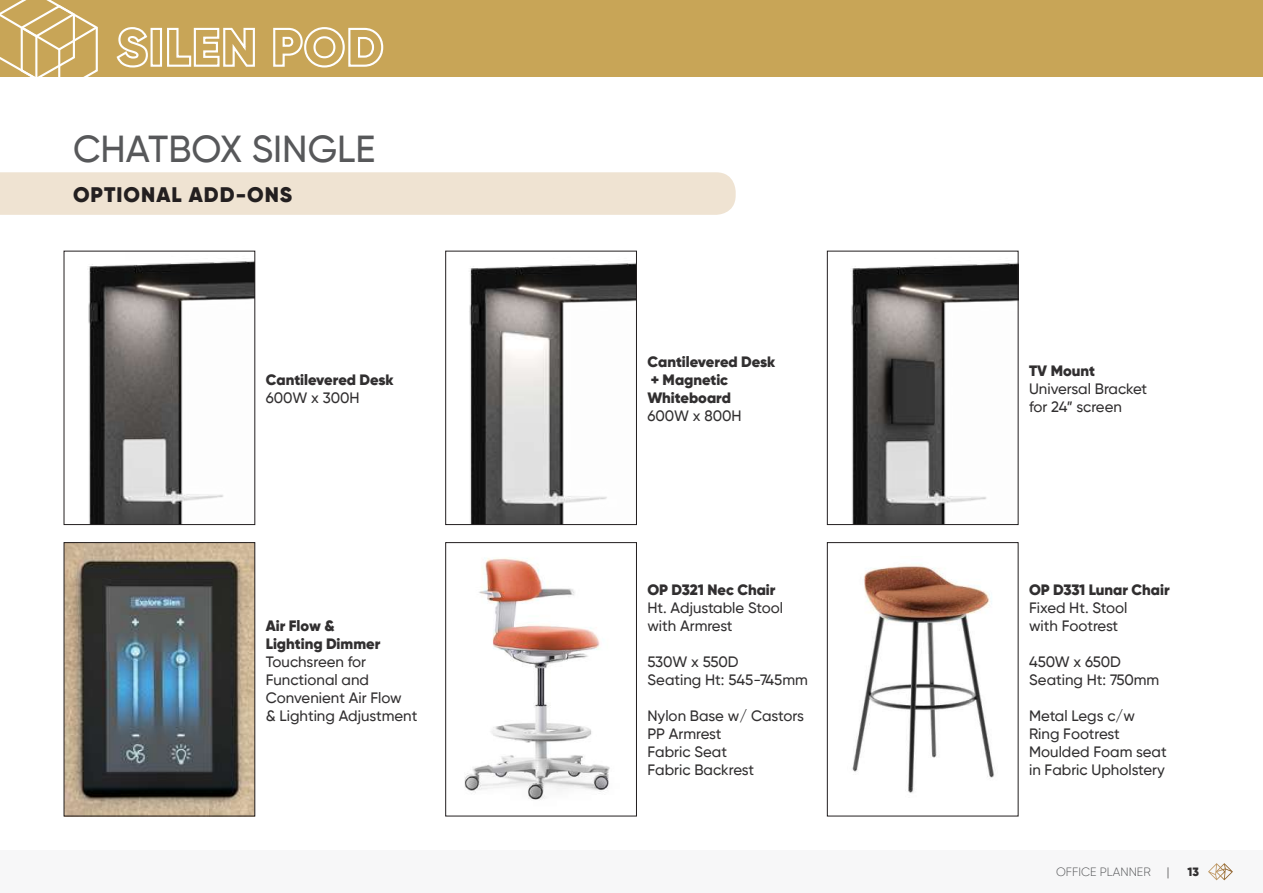
<style>
.page{position:relative;width:1263px;height:893px;background:#fff}
.page>*{position:absolute;margin:0;border:0;box-sizing:border-box;transform-origin:0 0}
.t1{font:500 37.5px "Gilroy";color:#57585a}
.t2{font:900 21px "Gilroy";letter-spacing:.05em;color:#231f20}
.t3{font:italic 20.85px "PP Object Sans";color:#000}
.t4{font:500 15px/18px "Gilroy";color:#312f30}
.t5{font:900 15px/18px "Gilroy";color:#312f30}
.t6{font:300 12px "Gilroy";color:#57585a}
.t7{font:900 12px "Gilroy";color:#312f30}
.t8{font:300 12px "Gilroy";color:#312f30}
</style>
<div class="page">
<div style="left:0;top:0;width:1263px;height:77px;background:#c8a557"></div>
<svg style="left:0;top:0;width:98px;height:77px"></svg>
<svg style="left:116px;top:27px;width:32px;height:41px"></svg>
<div style="left:151px;top:28px;width:11px;height:39px;border:2px solid #fff"></div>
<svg style="left:167px;top:27px;width:88px;height:40px"></svg>
<svg style="left:273px;top:27px;width:111px;height:41px"></svg>
<div style="left:0;top:850px;width:1263px;height:43px;background:#f7f7f8"></div>
<svg style="left:1208px;top:863px;width:25px;height:17px"></svg>
<div style="left:0;top:172px;width:736px;height:43px;background:#efe3d2"></div>
<img style="left:469px;top:263px;width:166px;height:260px">
<div style="left:445px;top:251px;width:192px;height:274px;border:1px solid #231f20"></div>
<img style="left:851px;top:263px;width:165px;height:260px">
<div style="left:827px;top:251px;width:191px;height:274px;border:1px solid #231f20"></div>
<img style="left:88px;top:261px;width:165px;height:262px">
<div style="left:64px;top:251px;width:191px;height:274px;border:1px solid #231f20"></div>
<img style="left:66px;top:544px;width:187px;height:270px">
<div style="left:64px;top:542px;width:191px;height:274px;border:1px solid #231f20"></div>
<img style="left:464px;top:558px;width:146px;height:242px">
<div style="left:445px;top:542px;width:192px;height:274px;border:1px solid #231f20"></div>
<img style="left:852px;top:565px;width:142px;height:228px">
<div style="left:827px;top:542px;width:191px;height:274px;border:1px solid #231f20"></div>
<h1 class="t1" style="left:73px;top:125px;width:304px">CHATBOX SINGLE</h1>
<h2 class="t2" style="left:73px;top:181px;width:221px">OPTIONAL ADD-ONS</h2>
<h3 class="t3" style="left:89px;top:175px;width:241px">Chatbox Single with VC</h3>
<p class="t5" style="left:266px;top:370px;width:129px">Cantilevered Desk</p>
<p class="t4" style="left:266px;top:388px;width:95px">600W x 300H</p>
<p class="t5" style="left:266px;top:617px;width:116px">Air Flow &amp;<br>Lighting Dimmer</p>
<p class="t4" style="left:266px;top:653px;width:153px">Touchsreen for<br>Functional and<br>Convenient Air Flow<br>&amp; Lighting Adjustment</p>
<p class="t5" style="left:647px;top:352px;width:129px">Cantilevered Desk + Magnetic<br>Whiteboard</p>
<p class="t4" style="left:647px;top:406px;width:96px">600W x 800H</p>
<p class="t5" style="left:647px;top:581px;width:130px">OP D321 Nec Chair</p>
<p class="t4" style="left:647px;top:599px;width:137px">Ht. Adjustable Stool with Armrest</p>
<p class="t4" style="left:647px;top:653px;width:162px">530W x 550D<br>Seating Ht: 545-745mm</p>
<p class="t4" style="left:647px;top:707px;width:158px">Nylon Base w/ Castors<br>PP Armrest<br>Fabric Seat<br>Fabric Backrest</p>
<p class="t5" style="left:1029px;top:361px;width:67px">TV Mount</p>
<p class="t4" style="left:1029px;top:379px;width:120px">Universal Bracket for 24” screen</p>
<p class="t5" style="left:1029px;top:581px;width:142px">OP D331 Lunar Chair</p>
<p class="t4" style="left:1029px;top:599px;width:100px">Fixed Ht. Stool with Footrest</p>
<p class="t4" style="left:1029px;top:653px;width:132px">450W x 650D<br>Seating Ht: 750mm</p>
<p class="t4" style="left:1029px;top:707px;width:139px">Metal Legs c/w<br>Ring Footrest<br>Moulded Foam seat in Fabric Upholstery</p>
<p class="t6" style="left:1056px;top:864px;width:96px">OFFICE PLANNER</p>
<p class="t8" style="left:1167px;top:864px;width:4px">|</p>
<p class="t7" style="left:1188px;top:864px;width:13px">13</p>
</div>
